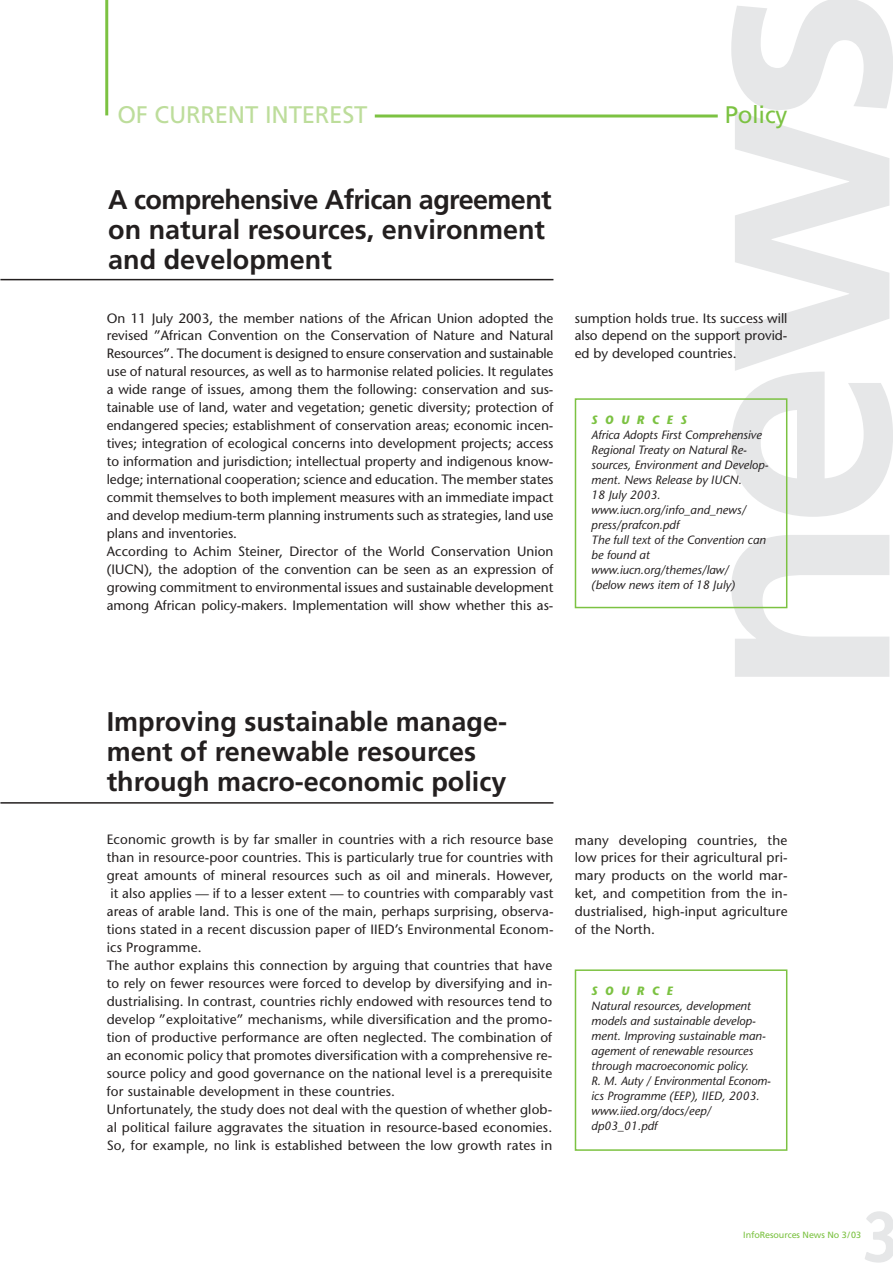
<style>
.page{position:relative;width:893px;height:1263px;background:#fff}
.page>*{position:absolute;margin:0;border:0;box-sizing:border-box;transform-origin:0 0}
.t1{font:700 75px "Officina Sans";color:#e6e7e8}
.t2{font:700 27px/30px "Frutiger";color:#231f1f}
.t3{font:24px "Frutiger";letter-spacing:-.01em;color:#bddd9b}
.t4{font:24px "Frutiger";letter-spacing:-.01em;color:#7cc242}
.t5{font:13.5px/18px "Stone Sans";letter-spacing:.005em;color:#231f1f}
.t6{font:italic 12px/15px "Stone Sans";color:#231f1f}
.t7{font:italic 700 12px "Stone Sans";letter-spacing:.63em;color:#7cc242}
.t8{font:9px "Frutiger";letter-spacing:-.01em;color:#7cc242}
</style>
<div class="page">
<hr style="left:375px;top:115px;width:342px;height:3px;background:#7cc242">
<hr style="left:105px;top:0;width:3px;height:115px;background:#7cc242">
<svg style="left:731px;top:0;width:161px;height:677px;fill:#e6e7e8"></svg>
<hr style="left:0;top:279px;width:553px;height:1px;background:#231f1f">
<hr style="left:0;top:802px;width:553px;height:2px;background:#231f1f">
<div style="left:574px;top:398px;width:213px;height:210px;border:2px solid #7cc242"></div>
<div style="left:574px;top:969px;width:213px;height:182px;border:2px solid #7cc242"></div>
<h3 class="t3" style="left:117px;top:105px;width:251px">OF CURRENT INTEREST</h3>
<h3 class="t4" style="left:724px;top:105px;width:64px">Policy</h3>
<h2 class="t2" style="left:108px;top:187px;width:445px">A comprehensive African agreement on natural resources, environment and development</h2>
<p class="t5" style="left:107px;top:310px;width:448px">On 11 July 2003, the member nations of the African Union adopted the revised ”African Convention on the Conservation of Nature and Natural Resources”. The document is designed to ensure conservation and sustainable use of natural resources, as well as to harmonise related policies. It regulates a wide range of issues, among them the following: conservation and sus&shy;tainable use of land, water and vegetation; genetic diversity; protection of endangered species; establishment of conservation areas; economic incen&shy;tives; integration of ecological concerns into development projects; access to information and jurisdiction; intellectual property and indigenous know&shy;ledge; international cooperation; science and education. The member states commit themselves to both implement measures with an immediate impact and develop medium-term planning instruments such as strategies, land use plans and inventories.<br>According to Achim Steiner, Director of the World Conservation Union (IUCN), the adoption of the convention can be seen as an expression of growing commitment to environmental issues and sustainable development among African policy-makers. Implementation will show whether this as-</p>
<p class="t5" style="left:574px;top:310px;width:214px;text-align:justify">sumption holds true. Its success will also depend on the support provid&shy;ed by developed countries.</p>
<p class="t7" style="left:591px;top:415px;width:97px">SOURCES</p>
<p class="t6" style="left:591px;top:428px;width:179px">Africa Adopts First Comprehensive<br>Regional Treaty on Natural Re&shy;sources, Environment and Develop&shy;ment. News Release by IUCN.<br>18 July 2003. www.iucn.org/info_and_news/ press/prafcon.pdf<br>The full text of the Convention can be found at www.iucn.org/themes/law/<br>(below news item of 18 July)</p>
<h2 class="t2" style="left:107px;top:709px;width:402px">Improving sustainable manage&shy;ment of renewable resources through macro-economic policy</h2>
<p class="t5" style="left:107px;top:832px;width:448px">Economic growth is by far smaller in countries with a rich resource base than in resource-poor countries. This is particularly true for countries with great amounts of mineral resources such as oil and minerals. However, it also applies — if to a lesser extent — to countries with comparably vast areas of arable land. This is one of the main, perhaps surprising, observa&shy;tions stated in a recent discussion paper of IIED’s Environmental Econom&shy;ics Programme.<br>The author explains this connection by arguing that countries that have to rely on fewer resources were forced to develop by diversifying and in&shy;dustrialising. In contrast, countries richly endowed with resources tend to develop ”exploitative” mechanisms, while diversification and the promo&shy;tion of productive performance are often neglected. The combination of an economic policy that promotes diversification with a comprehensive re&shy;source policy and good governance on the national level is a prerequisite for sustainable development in these countries.<br>Unfortunately, the study does not deal with the question of whether glob&shy;al political failure aggravates the situation in resource-based economies.<br>So, for example, no link is established between the low growth rates in</p>
<p class="t5" style="left:574px;top:832px;width:214px;text-align:justify">many developing countries, the low prices for their agricultural pri&shy;mary products on the world mar&shy;ket, and competition from the in&shy;dustrialised, high-input agriculture of the North.</p>
<p class="t7" style="left:591px;top:986px;width:83px">SOURCE</p>
<p class="t6" style="left:591px;top:999px;width:181px">Natural resources, development models and sustainable develop&shy;ment. Improving sustainable man&shy;agement of renewable resources through macroeconomic policy.<br>R. M. Auty / Environmental Econom&shy;ics Programme (EEP), IIED, 2003. www.iied.org/docs/eep/ dp03_01.pdf</p>
<h1 class="t1" style="left:861px;top:1207px;width:41px">3</h1>
<p class="t8" style="left:743px;top:1232px;width:119px">InfoResources News No 3/03</p>
</div>
